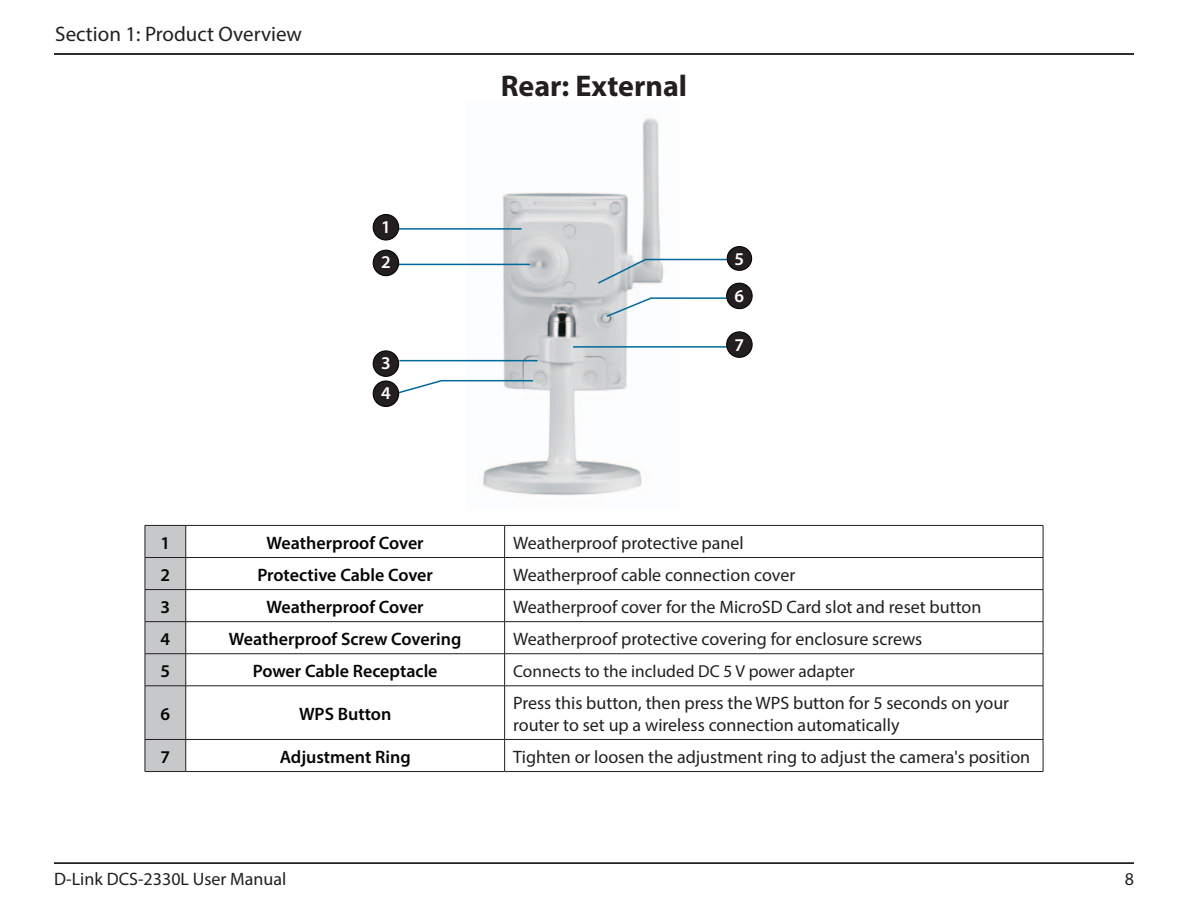
<style>
.page{position:relative;width:1188px;height:918px;background:#fff}
.page>*{position:absolute;margin:0;border:0;box-sizing:border-box;transform-origin:0 0}
.t1{font:700 30px "Myriad Pro";color:#231f20}
.t2{font:21px "Myriad Pro";color:#231f20}
.t3{font:18px/21.6px "Myriad Pro";color:#231f20}
.t4{font:600 18px "Myriad Pro";color:#040503}
.t5{font:600 18px/30.5px "Myriad Pro";color:#fff}
.t6{font:17.4px "Myriad Pro";color:#231f20}
</style>
<div class="page">
<hr style="left:54px;top:53px;width:1080px;height:2px;background:#231f20">
<hr style="left:54px;top:862px;width:1080px;height:2px;background:#231f20">
<img style="left:467px;top:118px;width:194px;height:378px">
<div style="left:146px;top:526px;width:39px;height:245px;background:#c7c8ca"></div>
<hr style="left:145px;top:526px;width:1px;height:31px;background:#231f20">
<hr style="left:145px;top:525px;width:41px;height:1px;background:#231f20">
<hr style="left:185px;top:526px;width:1px;height:31px;background:#231f20">
<hr style="left:186px;top:525px;width:319px;height:1px;background:#231f20">
<hr style="left:504px;top:526px;width:1px;height:31px;background:#231f20">
<hr style="left:1043px;top:526px;width:1px;height:31px;background:#231f20">
<hr style="left:505px;top:525px;width:538px;height:1px;background:#231f20">
<hr style="left:145px;top:558px;width:1px;height:31px;background:#231f20">
<hr style="left:145px;top:557px;width:41px;height:1px;background:#231f20">
<hr style="left:185px;top:558px;width:1px;height:31px;background:#231f20">
<hr style="left:186px;top:557px;width:319px;height:1px;background:#231f20">
<hr style="left:504px;top:558px;width:1px;height:31px;background:#231f20">
<hr style="left:1043px;top:558px;width:1px;height:31px;background:#231f20">
<hr style="left:505px;top:557px;width:538px;height:1px;background:#231f20">
<hr style="left:145px;top:590px;width:1px;height:31px;background:#231f20">
<hr style="left:145px;top:589px;width:41px;height:1px;background:#231f20">
<hr style="left:185px;top:590px;width:1px;height:31px;background:#231f20">
<hr style="left:186px;top:589px;width:319px;height:1px;background:#231f20">
<hr style="left:504px;top:590px;width:1px;height:31px;background:#231f20">
<hr style="left:1043px;top:590px;width:1px;height:31px;background:#231f20">
<hr style="left:505px;top:589px;width:538px;height:1px;background:#231f20">
<hr style="left:145px;top:622px;width:1px;height:32px;background:#231f20">
<hr style="left:145px;top:621px;width:41px;height:1px;background:#231f20">
<hr style="left:185px;top:622px;width:1px;height:32px;background:#231f20">
<hr style="left:186px;top:621px;width:319px;height:1px;background:#231f20">
<hr style="left:504px;top:622px;width:1px;height:32px;background:#231f20">
<hr style="left:1043px;top:622px;width:1px;height:32px;background:#231f20">
<hr style="left:505px;top:621px;width:538px;height:1px;background:#231f20">
<hr style="left:145px;top:654px;width:1px;height:32px;background:#231f20">
<hr style="left:145px;top:653px;width:41px;height:1px;background:#231f20">
<hr style="left:185px;top:654px;width:1px;height:32px;background:#231f20">
<hr style="left:186px;top:653px;width:319px;height:1px;background:#231f20">
<hr style="left:504px;top:654px;width:1px;height:32px;background:#231f20">
<hr style="left:1043px;top:654px;width:1px;height:32px;background:#231f20">
<hr style="left:505px;top:653px;width:538px;height:1px;background:#231f20">
<hr style="left:145px;top:686px;width:1px;height:53px;background:#231f20">
<hr style="left:145px;top:686px;width:41px;height:1px;background:#231f20">
<hr style="left:185px;top:686px;width:1px;height:53px;background:#231f20">
<hr style="left:186px;top:686px;width:319px;height:1px;background:#231f20">
<hr style="left:504px;top:686px;width:1px;height:53px;background:#231f20">
<hr style="left:1043px;top:686px;width:1px;height:53px;background:#231f20">
<hr style="left:505px;top:686px;width:538px;height:1px;background:#231f20">
<hr style="left:145px;top:740px;width:1px;height:31px;background:#231f20">
<hr style="left:145px;top:739px;width:41px;height:1px;background:#231f20">
<hr style="left:145px;top:771px;width:41px;height:1px;background:#231f20">
<hr style="left:185px;top:740px;width:1px;height:31px;background:#231f20">
<hr style="left:186px;top:739px;width:319px;height:1px;background:#231f20">
<hr style="left:186px;top:771px;width:319px;height:1px;background:#231f20">
<hr style="left:504px;top:740px;width:1px;height:31px;background:#231f20">
<hr style="left:1043px;top:740px;width:1px;height:31px;background:#231f20">
<hr style="left:505px;top:739px;width:538px;height:1px;background:#231f20">
<hr style="left:505px;top:771px;width:538px;height:1px;background:#231f20">
<hr style="left:393px;top:228px;width:129px;height:2px;background:#00699b">
<hr style="left:392px;top:264px;width:138px;height:1px;background:#00699b">
<hr style="left:399px;top:360px;width:139px;height:1px;background:#00699b">
<svg style="left:397px;top:379px;width:138px;height:16px"></svg>
<svg style="left:596px;top:258px;width:151px;height:27px"></svg>
<div style="left:373px;top:215px;width:26px;height:25px;background:#231f20;border-radius:50%"></div>
<div style="left:373px;top:214px;width:26px;height:27px;border:1px solid #040503;border-radius:50%"></div>
<div style="left:373px;top:351px;width:26px;height:25px;background:#231f20;border-radius:50%"></div>
<div style="left:373px;top:350px;width:26px;height:27px;border:1px solid #040503;border-radius:50%"></div>
<div style="left:373px;top:381px;width:26px;height:25px;background:#231f20;border-radius:50%"></div>
<div style="left:373px;top:380px;width:26px;height:27px;border:1px solid #040503;border-radius:50%"></div>
<div style="left:727px;top:247px;width:25px;height:23px;background:#231f20;border-radius:50%"></div>
<div style="left:727px;top:246px;width:25px;height:25px;border:1px solid #040503;border-radius:50%"></div>
<hr style="left:573px;top:346px;width:176px;height:2px;background:#00699b">
<div style="left:373px;top:250px;width:26px;height:26px;background:#231f20;border-radius:50%"></div>
<div style="left:373px;top:250px;width:26px;height:26px;border:1px solid #040503;border-radius:50%"></div>
<svg style="left:605px;top:297px;width:142px;height:21px"></svg>
<div style="left:727px;top:332px;width:25px;height:25px;background:#231f20;border-radius:50%"></div>
<div style="left:726px;top:331px;width:27px;height:27px;border:1px solid #040503;border-radius:50%"></div>
<div style="left:727px;top:283px;width:25px;height:26px;background:#231f20;border-radius:50%"></div>
<div style="left:726px;top:283px;width:27px;height:26px;border:1px solid #040503;border-radius:50%"></div>
<p class="t2" style="left:55px;top:21px;width:248px">Section 1: Product Overview</p>
<p class="t5" style="left:381px;top:211px;width:11px">1</p>
<h1 class="t1" style="left:501px;top:66px;width:188px">Rear: External</h1>
<p class="t5" style="left:381px;top:247px;width:11px">2</p>
<p class="t5" style="left:735px;top:243px;width:11px">5</p>
<p class="t5" style="left:735px;top:280px;width:11px">6</p>
<p class="t5" style="left:381px;top:347px;width:11px">3<br>4</p>
<p class="t5" style="left:735px;top:329px;width:11px">7</p>
<p class="t4" style="left:161px;top:532px;width:11px">1</p>
<p class="t4" style="left:267px;top:532px;width:159px">Weatherproof Cover</p>
<p class="t3" style="left:513px;top:532px;width:232px">Weatherproof protective panel</p>
<p class="t4" style="left:161px;top:564px;width:11px">2</p>
<p class="t4" style="left:257px;top:564px;width:177px">Protective Cable Cover</p>
<p class="t3" style="left:513px;top:564px;width:284px">Weatherproof cable connection cover</p>
<p class="t4" style="left:161px;top:596px;width:11px">3</p>
<p class="t4" style="left:267px;top:596px;width:159px">Weatherproof Cover</p>
<p class="t3" style="left:513px;top:596px;width:470px">Weatherproof cover for the MicroSD Card slot and reset button</p>
<p class="t4" style="left:161px;top:628px;width:11px">4</p>
<p class="t4" style="left:229px;top:628px;width:234px">Weatherproof Screw Covering</p>
<p class="t3" style="left:513px;top:628px;width:411px">Weatherproof protective covering for enclosure screws</p>
<p class="t4" style="left:161px;top:660px;width:11px">5</p>
<p class="t4" style="left:253px;top:660px;width:186px">Power Cable Receptacle</p>
<p class="t6" style="left:513px;top:660px;width:343px">Connects to the included DC 5 V power adapter</p>
<p class="t4" style="left:161px;top:703px;width:11px">6</p>
<p class="t4" style="left:299px;top:703px;width:94px">WPS Button</p>
<p class="t3" style="left:513px;top:692px;width:498px">Press this button, then press the WPS button for 5 seconds on your router to set up a wireless connection automatically</p>
<p class="t4" style="left:161px;top:746px;width:11px">7</p>
<p class="t4" style="left:280px;top:746px;width:133px">Adjustment Ring</p>
<p class="t3" style="left:513px;top:746px;width:519px">Tighten or loosen the adjustment ring to adjust the camera's position</p>
<p class="t3" style="left:54px;top:868px;width:234px">D-Link DCS-2330L User Manual</p>
<p class="t3" style="left:1125px;top:868px;width:11px">8</p>
</div>
